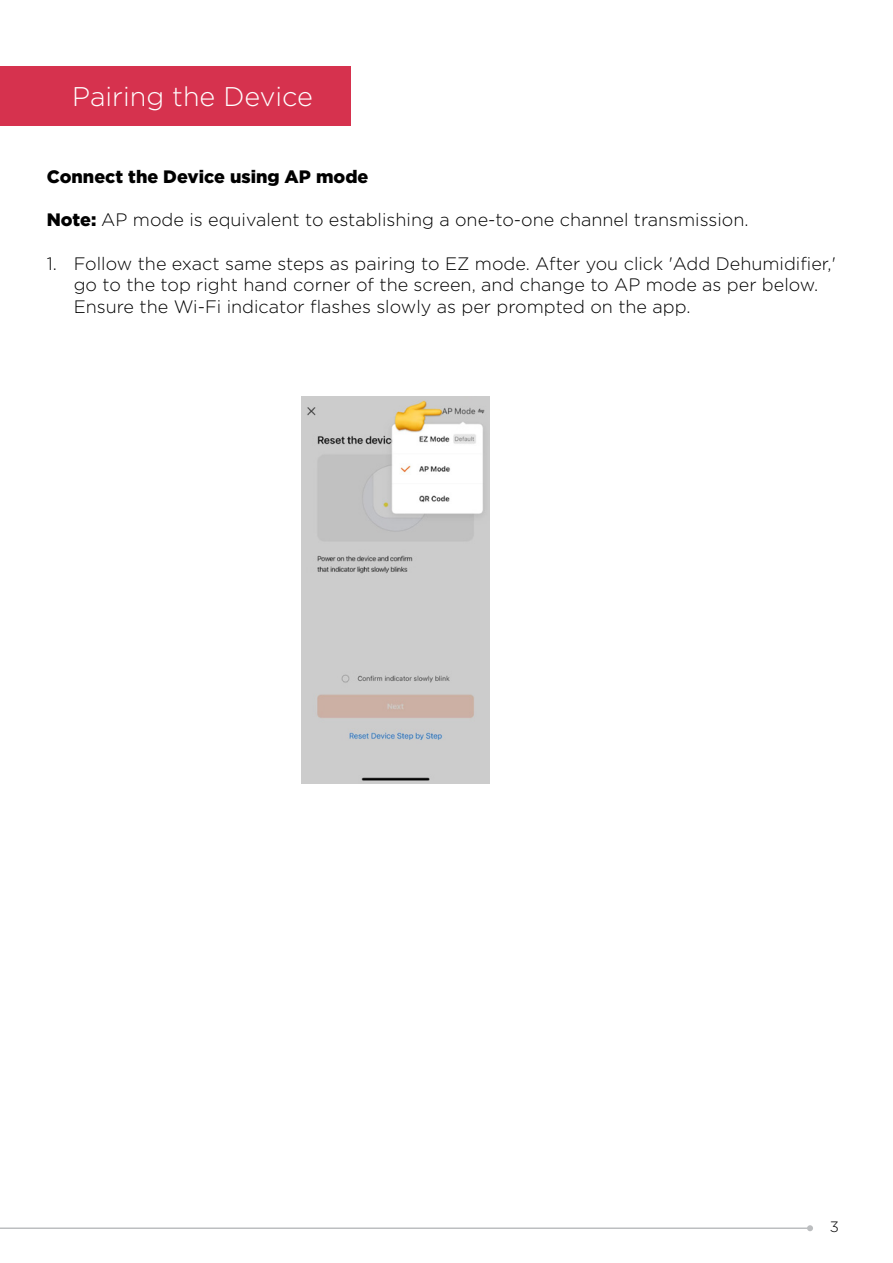
<style>
.page{position:relative;width:893px;height:1263px;background:#fff}
.page>*{position:absolute;margin:0;border:0;box-sizing:border-box;transform-origin:0 0}
.t1{font:300 27px "Gotham";color:#fff}
.t2{font:300 18px/21.6px "Gotham";color:#000}
.t3{font:900 18px "Gotham";color:#000}
.t4{font:300 15px "Gotham";color:#000}
.s1{font-weight:900}
</style>
<div class="page">
<div style="left:0;top:66px;width:351px;height:60px;background:#d6324e"></div>
<img style="left:302px;top:396px;width:187px;height:388px">
<hr style="left:0;top:1227px;width:810px;height:2px;background:#bcbec0">
<svg style="left:807px;top:1225px;width:6px;height:6px"></svg>
<h1 class="t1" style="left:72px;top:82px;width:242px">Pairing the Device</h1>
<p class="t3" style="left:47px;top:166px;width:323px">Connect the Device using AP mode</p>
<p class="t2" style="left:47px;top:209px;width:703px"><span class="s1">Note:</span> AP mode is equivalent to establishing a one-to-one channel transmission.</p>
<p class="t2" style="left:74px;top:252px;width:763px;text-indent:-27px">1. Follow the exact same steps as pairing to EZ mode. After you click 'Add Dehumidifier,' go to the top right hand corner of the screen, and change to AP mode as per below.<br>Ensure the Wi-Fi indicator flashes slowly as per prompted on the app.</p>
<p class="t4" style="left:830px;top:1218px;width:11px">3</p>
</div>
